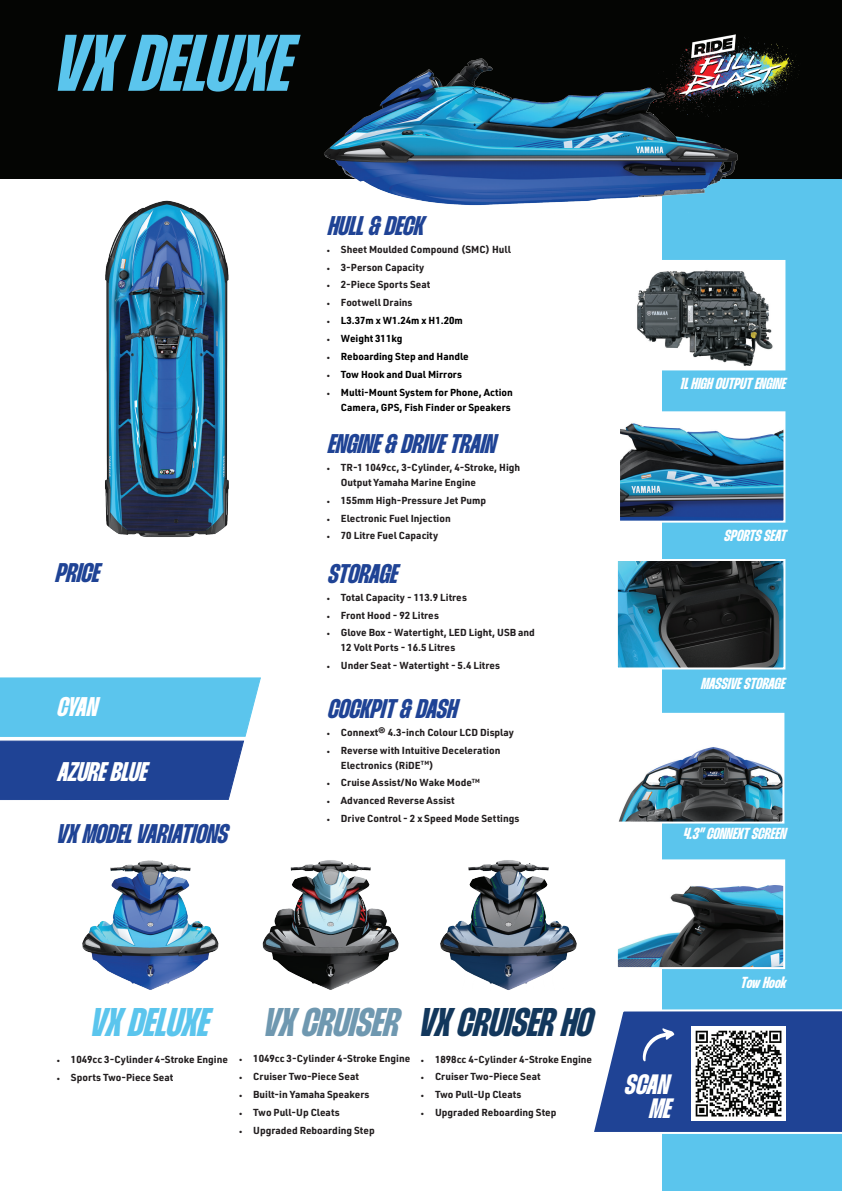
<style>
.page{position:relative;width:842px;height:1191px;background:#fff}
.page>*{position:absolute;margin:0;border:0;box-sizing:border-box;transform-origin:0 0}
.t1{font:900 80px "Thunder";color:#5bc5ed}
.t2{font:900 40px "Thunder";color:#12375c}
.t3{font:900 40px "Thunder";color:#5bc5ed}
.t4{font:900 28px/24px "Thunder";letter-spacing:.005em;color:#fff;text-align:right}
.t5{font:900 27px "Thunder";color:#1f4395}
.t6{font:900 27px "Thunder";color:#fff}
.t7{font:900 16px "Thunder";color:#fff}
.t8{font:700 10px/15px "URWDIN";color:#231f20}
.t9{font:700 10px/15px "URWDIN";color:#000;text-align:right}
.s1{font-weight:900;font-size:6px}
.s2{font-weight:900;font-size:6px;color:#231f20}
.s3{color:#6f98b0}
</style>
<div class="page">
<img style="left:105px;top:200px;width:124px;height:337px">
<img style="left:440px;top:860px;width:137px;height:130px">
<img style="left:82px;top:860px;width:137px;height:130px">
<img style="left:262px;top:860px;width:137px;height:130px">
<div style="left:662px;top:179px;width:180px;height:1012px;background:#5bc5ed"></div>
<div style="left:0;top:0;width:842px;height:179px;background:#040503"></div>
<img style="left:743px;top:37px;width:56px;height:61px">
<img style="left:619px;top:862px;width:163px;height:104px">
<div style="left:616px;top:859px;width:169px;height:110px;border:2px solid #fff"></div>
<img style="left:619px;top:716px;width:162px;height:104px">
<div style="left:589px;top:713px;width:195px;height:110px;border:2px solid #fff"></div>
<img style="left:619px;top:562px;width:163px;height:104px">
<div style="left:616px;top:559px;width:169px;height:110px;border:2px solid #fff"></div>
<img style="left:621px;top:414px;width:161px;height:105px">
<div style="left:618px;top:411px;width:167px;height:111px;border:2px solid #fff"></div>
<img style="left:637px;top:263px;width:145px;height:104px">
<svg style="left:594px;top:1008px;width:248px;height:127px;background:#4161a6"></svg>
<img style="left:691px;top:1026px;width:94px;height:94px">
<img style="left:324px;top:34px;width:419px;height:180px">
<img style="left:704px;top:768px;width:19px;height:11px">
<svg style="left:0;top:677px;width:261px;height:123px;background:#5091c8"></svg>
<h1 class="t1" style="left:51px;top:19px;width:238px">VX DELUXE</h1>
<h3 class="t5" style="left:54px;top:558px;width:46px">PRICE</h3>
<h3 class="t6" style="left:56px;top:692px;width:42px">CYAN</h3>
<h3 class="t6" style="left:56px;top:756px;width:91px">AZURE BLUE</h3>
<h3 class="t5" style="left:56px;top:818px;width:173px">VX MODEL VARIATIONS</h3>
<h3 class="t5" style="left:327px;top:211px;width:98px">HULL &amp; DECK</h3>
<p class="t8" style="left:327px;top:241px;width:186px"><span class="s1">•</span> Sheet Moulded Compound (SMC) Hull</p>
<p class="t8" style="left:327px;top:259px;width:99px"><span class="s1">•</span> 3-Person Capacity</p>
<p class="t8" style="left:327px;top:277px;width:105px"><span class="s1">•</span> 2-Piece Sports Seat</p>
<p class="t8" style="left:327px;top:295px;width:87px"><span class="s1">•</span> Footwell Drains</p>
<p class="t9" style="left:327px;top:313px;width:138px"><span class="s2">•</span> L3.37m x W1.24m x H1.20m</p>
<p class="t9" style="left:327px;top:330px;width:77px"><span class="s2">•</span> Weight 311kg</p>
<p class="t9" style="left:327px;top:348px;width:144px"><span class="s2">•</span> Reboarding Step and Handle</p>
<p class="t9" style="left:327px;top:366px;width:137px"><span class="s2">•</span> Tow Hook and Dual Mirrors</p>
<p class="t9" style="left:327px;top:384px;width:188px"><span class="s2">•</span> Multi-Mount System for Phone, Action<br>Camera, GPS, Fish Finder or Speakers</p>
<h3 class="t5" style="left:327px;top:429px;width:170px">ENGINE &amp; DRIVE TRAIN</h3>
<p class="t8" style="left:341px;top:459px;width:181px;text-indent:-14px"><span class="s1">•</span> TR-1 1049cc, 3-Cylinder, 4-Stroke, High<br>Output Yamaha Marine Engine</p>
<p class="t8" style="left:327px;top:492px;width:161px"><span class="s1">•</span> 155mm High-Pressure Jet Pump</p>
<p class="t8" style="left:327px;top:510px;width:125px"><span class="s1">•</span> Electronic Fuel Injection</p>
<p class="t8" style="left:327px;top:528px;width:113px"><span class="s1">•</span> 70 Litre Fuel Capacity</p>
<h3 class="t5" style="left:327px;top:559px;width:71px">STORAGE</h3>
<p class="t8" style="left:327px;top:589px;width:142px"><span class="s1">•</span> Total Capacity - 113.9 Litres</p>
<p class="t8" style="left:327px;top:607px;width:114px"><span class="s1">•</span> Front Hood - 92 Litres</p>
<p class="t8" style="left:341px;top:625px;width:195px;text-indent:-14px"><span class="s1">•</span> Glove Box - Watertight, LED Light, USB and<br>12 Volt Ports - 16.5 Litres</p>
<p class="t8" style="left:327px;top:658px;width:175px"><span class="s1">•</span> Under Seat - Watertight - 5.4 Litres</p>
<h3 class="t5" style="left:327px;top:693px;width:131px">COCKPIT &amp; DASH</h3>
<p class="t8" style="left:327px;top:724px;width:189px"><span class="s1">•</span> Connext® 4.3-inch Colour LCD Display</p>
<p class="t8" style="left:341px;top:742px;width:161px;text-indent:-14px"><span class="s1">•</span> Reverse with Intuitive Deceleration<br>Electronics (RiDE<sup>TM</sup>)</p>
<p class="t8" style="left:327px;top:775px;width:155px"><span class="s1">•</span> Cruise Assist/No Wake Mode<sup>TM</sup></p>
<p class="t8" style="left:327px;top:792px;width:130px"><span class="s1">•</span> Advanced Reverse Assist</p>
<p class="t8" style="left:327px;top:810px;width:194px"><span class="s1">•</span> Drive Control - 2 x Speed Mode Settings</p>
<h3 class="t7" style="left:680px;top:374px;width:107px">1L HIGH OUTPUT ENGINE</h3>
<h3 class="t7" style="left:723px;top:527px;width:63px">SPORTS SEAT</h3>
<h3 class="t7" style="left:700px;top:675px;width:85px">MASSIVE STORAGE</h3>
<h3 class="t7" style="left:683px;top:824px;width:104px">4.3” CONNEXT SCREEN</h3>
<h2 class="t3" style="left:89px;top:1000px;width:120px">VX DELUXE</h2>
<h2 class="t2" style="left:262px;top:1000px;width:330px"><span class="s3">VX CRUISER</span> VX CRUISER HO</h2>
<p class="t8" style="left:57px;top:1051px;width:173px"><span class="s1">•</span> 1049cc 3-Cylinder 4-Stroke Engine</p>
<p class="t8" style="left:57px;top:1069px;width:118px"><span class="s1">•</span> Sports Two-Piece Seat</p>
<p class="t8" style="left:239px;top:1050px;width:173px"><span class="s1">•</span> 1049cc 3-Cylinder 4-Stroke Engine</p>
<p class="t8" style="left:239px;top:1068px;width:121px"><span class="s1">•</span> Cruiser Two-Piece Seat</p>
<p class="t8" style="left:239px;top:1086px;width:132px"><span class="s1">•</span> Built-in Yamaha Speakers</p>
<p class="t8" style="left:239px;top:1104px;width:102px"><span class="s1">•</span> Two Pull-Up Cleats</p>
<p class="t8" style="left:239px;top:1122px;width:137px"><span class="s1">•</span> Upgraded Reboarding Step</p>
<p class="t8" style="left:421px;top:1051px;width:173px"><span class="s1">•</span> 1898cc 4-Cylinder 4-Stroke Engine</p>
<p class="t8" style="left:421px;top:1068px;width:121px"><span class="s1">•</span> Cruiser Two-Piece Seat</p>
<p class="t8" style="left:421px;top:1086px;width:102px"><span class="s1">•</span> Two Pull-Up Cleats</p>
<p class="t8" style="left:421px;top:1104px;width:137px"><span class="s1">•</span> Upgraded Reboarding Step</p>
<h3 class="t4" style="left:623px;top:1073px;width:48px">SCAN<br>ME</h3>
<h3 class="t7" style="left:740px;top:973px;width:47px">Tow Hook</h3>
</div>
